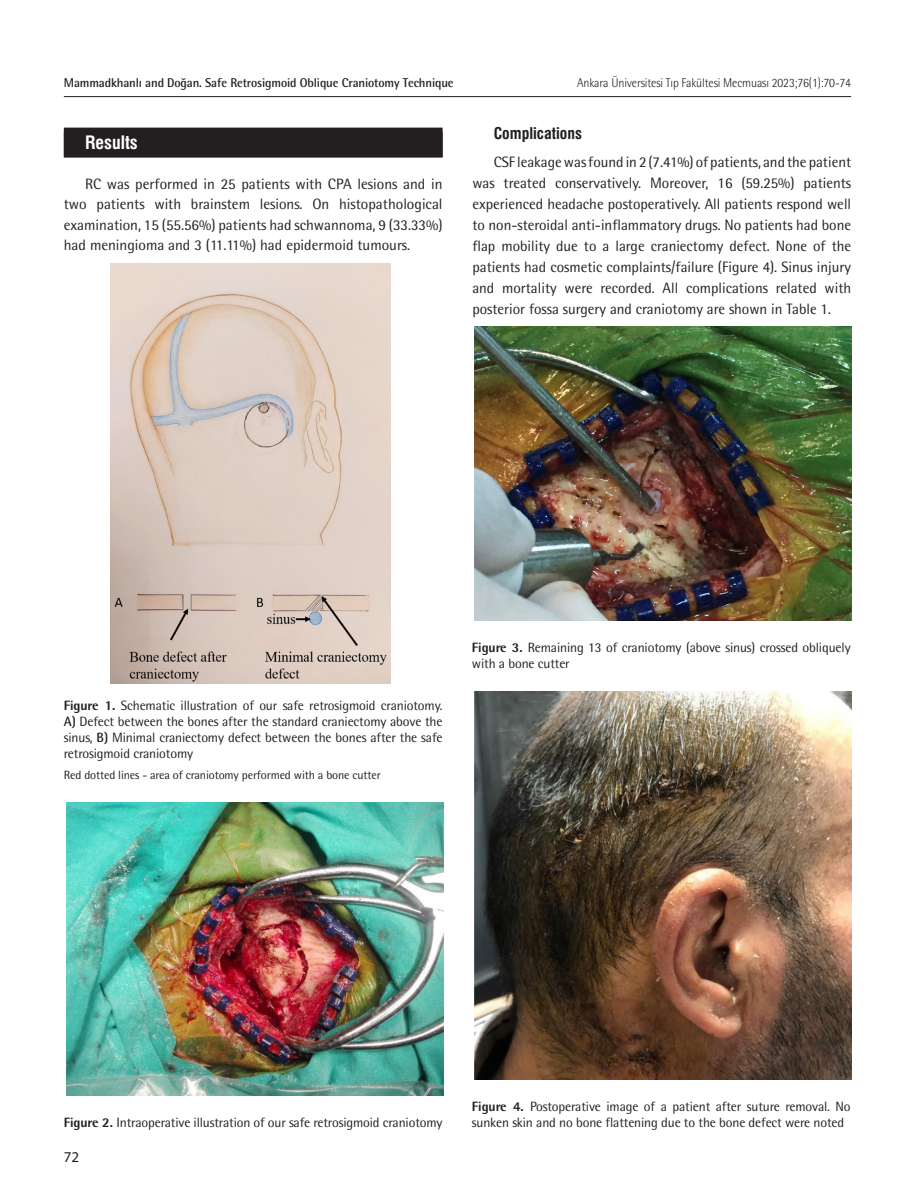
<style>
.page{position:relative;width:915px;height:1191px;background:#fff}
.page>*{position:absolute;margin:0;border:0;box-sizing:border-box;transform-origin:0 0}
.ANA_BASLIK{font:18px "Swiss Condensed Bold Tr";color:#fff}
.ARA_BASLIK{font:15.75px "Swiss Condensed Bold Tr";color:#231f20}
.YAZI{font:15px/21px "Rotis Semi Sans Std";color:#231f20;text-align:justify}
.t1{font:15px "Myriad Pro";color:#231f20}
.RESİM-ALTI{font:13.5px/16.2px "Rotis Semi Sans Std";letter-spacing:-.01em;color:#231f20}
.t2{font:700 12.75px "Rotis Semi Sans Std";letter-spacing:-.01em;color:#231f20}
.t3{font:300 12.75px "Rotis Semi Sans Std";letter-spacing:-.01em;color:#231f20;scale:.95 1}
.RESİM-ALTI-2{font:12px "Rotis Semi Sans Std";letter-spacing:-.01em;color:#231f20}
.s1{font-weight:800}
.s2{font-weight:700}
</style>
<div class="page">
<hr style="left:64px;top:96px;width:786px;height:1px;background:#231f20">
<div style="left:64px;top:128px;width:378px;height:29px;background:#231f20"></div>
<img style="left:110px;top:263px;width:280px;height:421px">
<img style="left:67px;top:802px;width:376px;height:293px">
<img style="left:474px;top:327px;width:377px;height:293px">
<img style="left:474px;top:691px;width:377px;height:388px">
<p class="t2" style="left:64px;top:75px;width:391px">Mammadkhanlı and Doğan. Safe Retrosigmoid Oblique Craniotomy Technique</p>
<p class="t3" style="left:577px;top:75px;width:290px">Ankara Üniversitesi Tıp Fakültesi Mecmuası 2023;76(1):70-74</p>
<p class="ANA_BASLIK" style="left:85px;top:132px;width:54px">Results</p>
<p class="YAZI" style="left:64px;top:173px;width:380px;line-height:20.5px;text-indent:21px">RC was performed in 25 patients with CPA lesions and in two patients with brainstem lesions. On histopathological examination, 15 (55.56%) patients had schwannoma, 9 (33.33%) had meningioma and 3 (11.11%) had epidermoid tumours.</p>
<p class="ARA_BASLIK" style="left:493px;top:124px;width:90px">Complications</p>
<p class="YAZI" style="left:472px;top:151px;width:380px;text-indent:21px">CSF leakage was found in 2 (7.41%) of patients, and the patient was treated conservatively. Moreover, 16 (59.25%) patients experienced headache postoperatively. All patients respond well to non-steroidal anti-inflammatory drugs. No patients had bone flap mobility due to a large craniectomy defect. None of the patients had cosmetic complaints/failure (Figure 4). Sinus injury and mortality were recorded. All complications related with posterior fossa surgery and craniotomy are shown in Table 1.</p>
<p class="RESİM-ALTI" style="left:64px;top:697px;width:380px;text-align:justify"><span class="s1">Figure 1.</span> Schematic illustration of our safe retrosigmoid craniotomy.<br><span class="s2">A)</span> Defect between the bones after the standard craniectomy above the sinus, <span class="s2">B)</span> Minimal craniectomy defect between the bones after the safe retrosigmoid craniotomy</p>
<p class="RESİM-ALTI-2" style="left:64px;top:768px;width:318px">Red dotted lines - area of craniotomy performed with a bone cutter</p>
<p class="RESİM-ALTI" style="left:472px;top:639px;width:380px"><span class="s1">Figure 3.</span> Remaining 13 of craniotomy (above sinus) crossed obliquely with a bone cutter</p>
<p class="RESİM-ALTI" style="left:64px;top:1114px;width:380px"><span class="s1">Figure 2.</span> Intraoperative illustration of our safe retrosigmoid craniotomy</p>
<p class="t1" style="left:64px;top:1147px;width:17px">72</p>
<p class="RESİM-ALTI" style="left:472px;top:1098px;width:380px"><span class="s1">Figure 4.</span> Postoperative image of a patient after suture removal. No sunken skin and no bone flattening due to the bone defect were noted</p>
</div>
